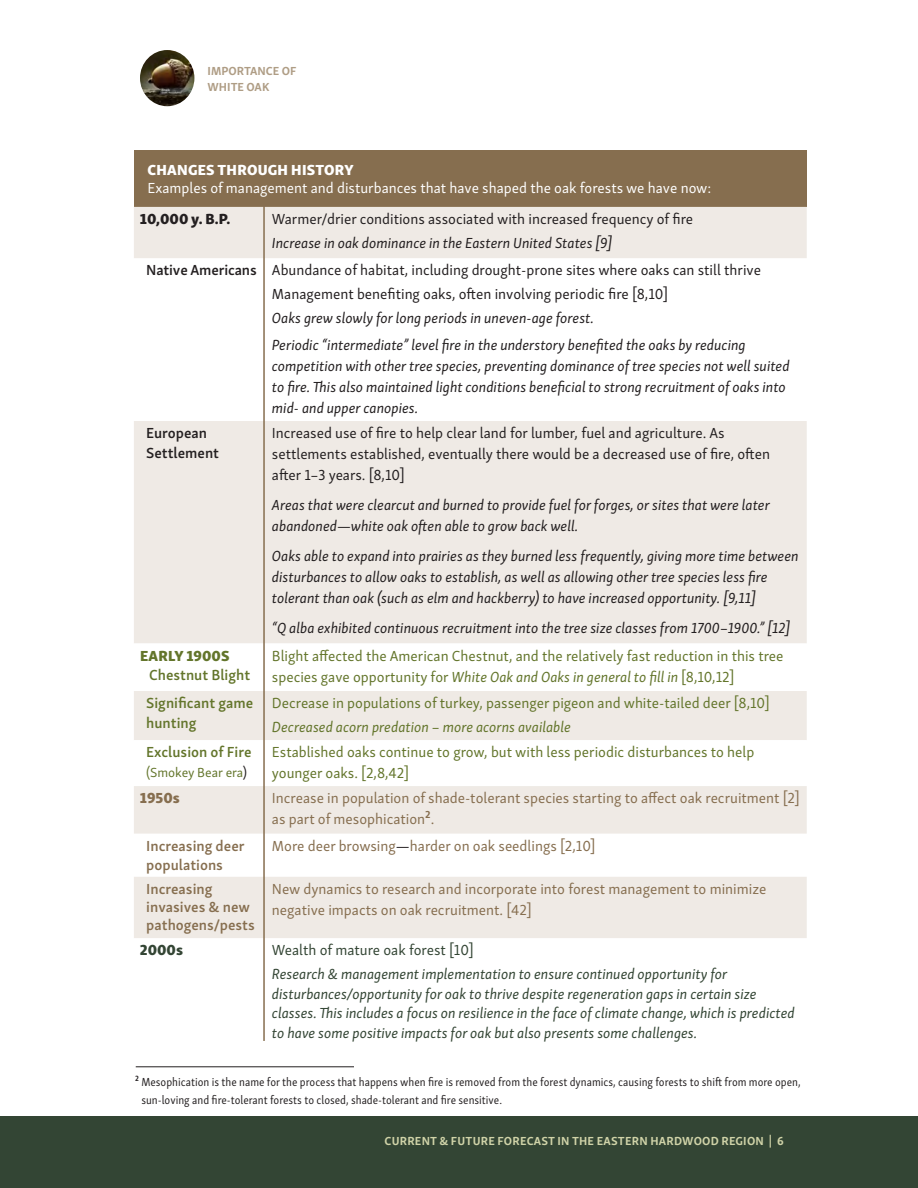
<style>
.page{position:relative;width:918px;height:1188px;background:#fff}
.page>*{position:absolute;margin:0;border:0;box-sizing:border-box;transform-origin:0 0}
.t1{font:italic 15px/21px "Skolar Sans Latn";color:#231f20}
.t2{font:15px/21px "Skolar Sans Latn";color:#231f20}
.t3{font:15px/21px "Skolar Sans Latn";color:#63752b}
.t4{font:italic 15px/19.5px "Skolar Sans Latn";color:#334534}
.t5{font:15px/21px "Skolar Sans Latn";color:#866e4f}
.t6{font:15px "Skolar Sans Latn";color:#fff}
.t7{font:600 15px/18px "Skolar Sans Latn";color:#866e4f}
.t8{font:600 15px "Skolar Sans Latn";color:#63752b}
.t9{font:italic 15px "Skolar Sans Latn";color:#63752b}
.t10{font:600 15px/19.5px "Skolar Sans Latn";letter-spacing:-.01em;color:#231f20}
.t11{font:15px "Skolar Sans Latn";color:#334534}
.t12{font:15px "Skolar Sans Latn Eb";letter-spacing:.02em;color:#fff}
.t13{font:15px "Skolar Sans Latn Eb";color:#231f20}
.t14{font:15px "Skolar Sans Latn Eb";letter-spacing:.005em;color:#63752b}
.t15{font:15px "Skolar Sans Latn Eb";color:#866e4f}
.t16{font:15px "Skolar Sans Latn Eb";color:#334534}
.t17{font:13.5px "Skolar Sans Latn";color:#63752b}
.t18{font:12px/18px "Skolar Sans Latn Cn";color:#231f20}
.t19{font:700 12px "Skolar Sans Latn";letter-spacing:.02em;color:#d0d3a8}
.t20{font:700 12px/16.5px "Skolar Sans Latn";color:#af9d85}
.s1{font-style:italic}
.s2{color:#231f20}
.s3{font-style:italic;color:#231f20}
</style>
<div class="page">
<div style="left:0;top:1116px;width:918px;height:72px;background:#334534"></div>
<hr style="left:136px;top:1067px;width:218px;height:1px;background:#231f20">
<div style="left:134px;top:151px;width:673px;height:56px;background:#866e4f"></div>
<svg style="left:134px;top:207px;width:673px;height:731px;fill:#efeae5"></svg>
<svg style="left:134px;top:644px;width:673px;height:142px"></svg>
<hr style="left:263px;top:200px;width:2px;height:841px;background:#866e4f">
<img style="left:140px;top:50px;width:54px;height:56px">
<p class="t20" style="left:208px;top:61px;width:90px">IMPORTANCE OF<br>WHITE OAK</p>
<p class="t12" style="left:148px;top:157px;width:207px">CHANGES THROUGH HISTORY</p>
<p class="t6" style="left:147px;top:177px;width:565px">Examples of management and disturbances that have shaped the oak forests we have now:</p>
<p class="t13" style="left:140px;top:206px;width:92px">10,000 y. B.P.</p>
<p class="t2" style="left:272px;top:207px;width:423px">Warmer/drier conditions associated with increased frequency of fire</p>
<p class="t1" style="left:272px;top:231px;width:342px">Increase in oak dominance in the Eastern United States [9]</p>
<p class="t10" style="left:146px;top:259px;width:112px">Native Americans</p>
<p class="t2" style="left:272px;top:259px;width:491px">Abundance of habitat, including drought-prone sites where oaks can still thrive</p>
<p class="t2" style="left:272px;top:283px;width:398px">Management benefiting oaks, often involving periodic fire [8,10]</p>
<p class="t1" style="left:272px;top:307px;width:324px">Oaks grew slowly for long periods in uneven-age forest.</p>
<p class="t1" style="left:272px;top:334px;width:519px">Periodic “intermediate” level fire in the understory benefited the oaks by reducing competition with other tree species, preventing dominance of tree species not well suited to fire. This also maintained light conditions beneficial to strong recruitment of oaks into mid- and upper canopies.</p>
<p class="t10" style="left:146px;top:422px;width:74px">European<br>Settlement</p>
<p class="t2" style="left:272px;top:421px;width:500px">Increased use of fire to help clear land for lumber, fuel and agriculture. As settlements established, eventually there would be a decreased use of fire, often after 1–3 years. [8,10]</p>
<p class="t1" style="left:272px;top:494px;width:499px">Areas that were clearcut and burned to provide fuel for forges, or sites that were later abandoned—white oak often able to grow back well.</p>
<p class="t1" style="left:272px;top:545px;width:528px">Oaks able to expand into prairies as they burned less frequently, giving more time between disturbances to allow oaks to establish, as well as allowing other tree species less fire tolerant than oak (such as elm and hackberry) to have increased opportunity. [9,11]</p>
<p class="t1" style="left:272px;top:617px;width:520px">“Q alba exhibited continuous recruitment into the tree size classes from 1700–1900.” [12]</p>
<p class="t14" style="left:140px;top:643px;width:91px">EARLY 1900S</p>
<p class="t8" style="left:149px;top:663px;width:103px">Chestnut Blight</p>
<p class="t3" style="left:272px;top:644px;width:513px">Blight affected the American Chestnut, and the relatively fast reduction in this tree species gave opportunity for <span class="s1">White Oak and Oaks in general to fill in</span> [8,10,12]</p>
<p class="t8" style="left:146px;top:691px;width:108px">Significant game</p>
<p class="t8" style="left:146px;top:711px;width:52px">hunting</p>
<p class="t8" style="left:146px;top:740px;width:107px">Exclusion of Fire</p>
<p class="t17" style="left:146px;top:762px;width:102px">(Smokey Bear era<span class="s2">)</span></p>
<p class="t3" style="left:272px;top:691px;width:499px">Decrease in populations of turkey, passenger pigeon and white-tailed deer [8,10]</p>
<p class="t9" style="left:272px;top:716px;width:301px">Decreased acorn predation – more acorns available</p>
<p class="t3" style="left:272px;top:741px;width:484px">Established oaks continue to grow, but with less periodic disturbances to help younger oaks. [2,8,42]</p>
<p class="t15" style="left:140px;top:785px;width:41px">1950s</p>
<p class="t5" style="left:272px;top:787px;width:529px">Increase in population of shade-tolerant species starting to affect oak recruitment [2] as part of mesophication<sup>2</sup>.</p>
<p class="t7" style="left:146px;top:835px;width:100px">Increasing deer</p>
<p class="t7" style="left:146px;top:855px;width:78px">populations</p>
<p class="t5" style="left:272px;top:834px;width:325px">More deer browsing<span class="s3">—</span>harder on oak seedlings [2,10]</p>
<p class="t7" style="left:146px;top:879px;width:105px">Increasing invasives &amp; new</p>
<p class="t7" style="left:146px;top:915px;width:110px">pathogens/pests</p>
<p class="t5" style="left:272px;top:877px;width:496px">New dynamics to research and incorporate into forest management to minimize negative impacts on oak recruitment. [42]</p>
<p class="t16" style="left:140px;top:937px;width:45px">2000s</p>
<p class="t11" style="left:272px;top:939px;width:203px">Wealth of mature oak forest [10]</p>
<p class="t4" style="left:272px;top:963px;width:524px">Research &amp; management implementation to ensure continued opportunity for disturbances/opportunity for oak to thrive despite regeneration gaps in certain size classes. This includes a focus on resilience in the face of climate change, which is predicted to have some positive impacts for oak but also presents some challenges.</p>
<p class="t18" style="left:141px;top:1072px;width:661px;text-indent:-6px"><sup>2</sup> Mesophication is the name for the process that happens when fire is removed from the forest dynamics, causing forests to shift from more open, sun-loving and fire-tolerant forests to closed, shade-tolerant and fire sensitive.</p>
<p class="t19" style="left:385px;top:1131px;width:401px">CURRENT &amp; FUTURE FORECAST IN THE EASTERN HARDWOOD REGION | 6</p>
</div>
